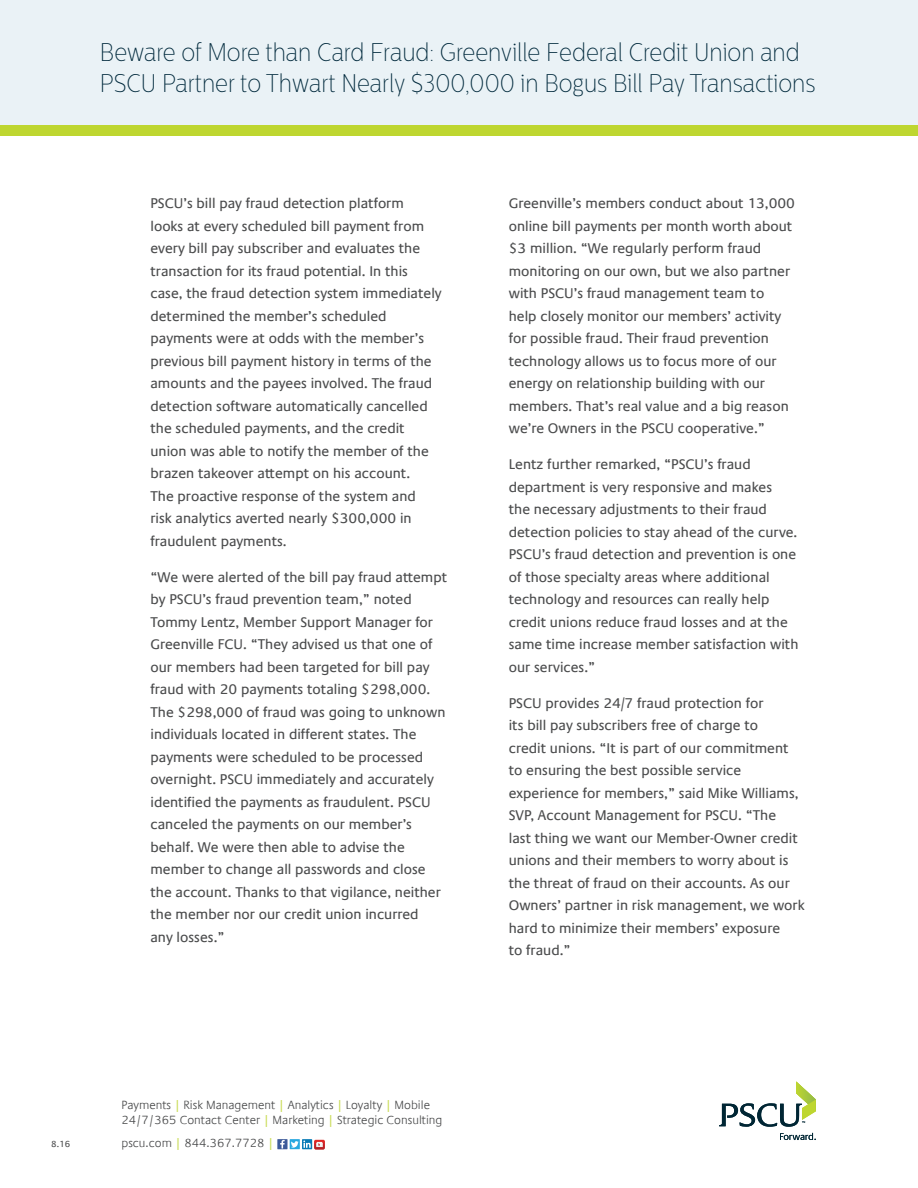
<style>
.page{position:relative;width:918px;height:1188px;background:#fff}
.page>*{position:absolute;margin:0;border:0;box-sizing:border-box;transform-origin:0 0}
.t1{font:100 25.5px/31.5px "Centrale Sans Cnd";color:#00293c}
.t2{font:14.25px/22.5px "Praxis Com";color:#4b4c4d}
.t3{font:300 12px/15px "Praxis Com";color:#4b4c4d}
.t4{font:9px "Praxis Com";color:#4b4c4d}
.s1{font-weight:600;color:#c7da50}
</style>
<div class="page">
<div style="left:0;top:125px;width:918px;height:11px;background:#bed630"></div>
<div style="left:0;top:0;width:918px;height:125px;background:#eaf2f6"></div>
<svg style="left:719px;top:1082px;width:97px;height:45px"></svg>
<svg style="left:780px;top:1133px;width:36px;height:7px"></svg>
<div style="left:277px;top:1139px;width:11px;height:10px;background:#3c5a99"></div>
<svg style="left:280px;top:1139px;width:45px;height:10px"></svg>
<h1 class="t1" style="left:100px;top:36px;width:717px">Beware of More than Card Fraud: Greenville Federal Credit Union and<br>PSCU Partner to Thwart Nearly $300,000 in Bogus Bill Pay Transactions</h1>
<p class="t2" style="left:150px;top:192px;width:293px">PSCU’s bill pay fraud detection platform<br>looks at every scheduled bill payment from every bill pay subscriber and evaluates the transaction for its fraud potential. In this case, the fraud detection system immediately determined the member’s scheduled payments were at odds with the member’s previous bill payment history in terms of the amounts and the payees involved. The fraud detection software automatically cancelled the scheduled payments, and the credit union was able to notify the member of the brazen takeover attempt on his account.<br>The proactive response of the system and<br>risk analytics averted nearly $300,000 in fraudulent payments.</p>
<p class="t2" style="left:150px;top:566px;width:298px">“We were alerted of the bill pay fraud attempt by PSCU’s fraud prevention team,” noted Tommy Lentz, Member Support Manager for Greenville FCU. “They advised us that one of our members had been targeted for bill pay fraud with 20 payments totaling $298,000.<br>The $298,000 of fraud was going to unknown individuals located in different states. The payments were scheduled to be processed overnight. PSCU immediately and accurately identified the payments as fraudulent. PSCU canceled the payments on our member’s behalf. We were then able to advise the member to change all passwords and close the account. Thanks to that vigilance, neither the member nor our credit union incurred<br>any losses.”</p>
<p class="t3" style="left:122px;top:1098px;width:322px">Payments <span class="s1">|</span> Risk Management <span class="s1">|</span> Analytics <span class="s1">|</span> Loyalty <span class="s1">|</span> Mobile<br>24/7/365 Contact Center <span class="s1">|</span> Marketing <span class="s1">|</span> Strategic Consulting</p>
<p class="t4" style="left:51px;top:1138px;width:21px">8.16</p>
<p class="t3" style="left:122px;top:1136px;width:154px">pscu.com <span class="s1">|</span> 844.367.7728 <span class="s1">|</span></p>
<p class="t2" style="left:509px;top:192px;width:288px">Greenville’s members conduct about 13,000 online bill payments per month worth about $3 million. “We regularly perform fraud monitoring on our own, but we also partner with PSCU’s fraud management team to help closely monitor our members’ activity for possible fraud. Their fraud prevention technology allows us to focus more of our energy on relationship building with our members. That’s real value and a big reason we’re Owners in the PSCU cooperative.”</p>
<p class="t2" style="left:509px;top:453px;width:291px">Lentz further remarked, “PSCU’s fraud department is very responsive and makes<br>the necessary adjustments to their fraud detection policies to stay ahead of the curve.<br>PSCU’s fraud detection and prevention is one of those specialty areas where additional technology and resources can really help credit unions reduce fraud losses and at the same time increase member satisfaction with our services.”</p>
<p class="t2" style="left:509px;top:692px;width:297px">PSCU provides 24/7 fraud protection for<br>its bill pay subscribers free of charge to<br>credit unions. “It is part of our commitment to ensuring the best possible service experience for members,” said Mike Williams, SVP, Account Management for PSCU. “The<br>last thing we want our Member-Owner credit unions and their members to worry about is the threat of fraud on their accounts. As our Owners’ partner in risk management, we work hard to minimize their members’ exposure<br>to fraud.”</p>
</div>
